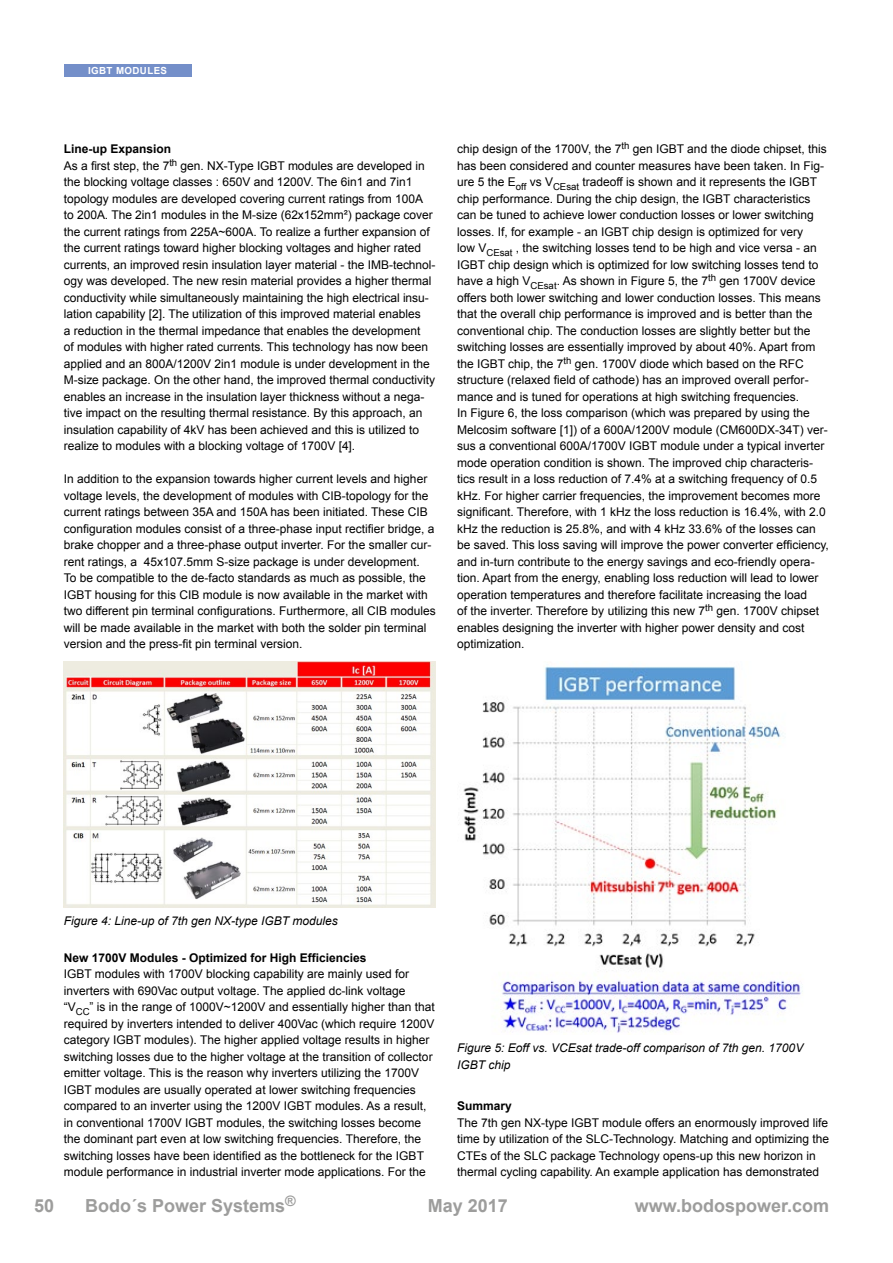
<style>
.page{position:relative;width:893px;height:1263px;background:#fff}
.page>*{position:absolute;margin:0;border:0;box-sizing:border-box;transform-origin:0 0}
.t1{font:700 18px "Arial";color:#9d9d9c}
.t2{font:700 14.4px "Arial";color:#9d9d9c}
.Fließtext{font:12px/16.5px "Arial";color:#000}
.Fließtext-2{font:italic 12px/16.5px "Arial";color:#000}
.Flietext_Überschrift{font:700 12px "Arial";color:#000}
.t3{font:700 9.75px "Arial";letter-spacing:.04em;color:#fff}
</style>
<div class="page">
<div style="left:64px;top:64px;width:127px;height:13px;background:#748fc9"></div>
<img style="left:64px;top:661px;width:372px;height:246px">
<img style="left:463px;top:666px;width:338px;height:369px">
<p class="t3" style="left:88px;top:64px;width:81px">IGBT MODULES</p>
<p class="t3" style="left:103px;top:64px;width:51px">CONTENT</p>
<p class="Flietext_Überschrift" style="left:64px;top:141px;width:109px">Line-up Expansion</p>
<p class="Fließtext" style="left:64px;top:157px;width:373px">As a first step, the 7<sup>th</sup> gen. NX-Type IGBT modules are developed in the blocking voltage classes : 650V and 1200V. The 6in1 and 7in1 topology modules are developed covering current ratings from 100A to 200A. The 2in1 modules in the M-size (62x152mm²) package cover the current ratings from 225A~600A. To realize a further expansion of the current ratings toward higher blocking voltages and higher rated currents, an improved resin insulation layer material - the IMB-technol&shy;ogy was developed. The new resin material provides a higher thermal conductivity while simultaneously maintaining the high electrical insu&shy;lation capability [2]. The utilization of this improved material enables<br>a reduction in the thermal impedance that enables the development<br>of modules with higher rated currents. This technology has now been applied and an 800A/1200V 2in1 module is under development in the M-size package. On the other hand, the improved thermal conductivity enables an increase in the insulation layer thickness without a nega&shy;tive impact on the resulting thermal resistance. By this approach, an insulation capability of 4kV has been achieved and this is utilized to realize to modules with a blocking voltage of 1700V [4].</p>
<p class="Fließtext" style="left:64px;top:471px;width:373px">In addition to the expansion towards higher current levels and higher voltage levels, the development of modules with CIB-topology for the current ratings between 35A and 150A has been initiated. These CIB configuration modules consist of a three-phase input rectifier bridge, a brake chopper and a three-phase output inverter. For the smaller cur&shy;rent ratings, a 45x107.5mm S-size package is under development.<br>To be compatible to the de-facto standards as much as possible, the IGBT housing for this CIB module is now available in the market with two different pin terminal configurations. Furthermore, all CIB modules will be made available in the market with both the solder pin terminal version and the press-fit pin terminal version.</p>
<p class="Fließtext" style="left:457px;top:141px;width:373px">chip design of the 1700V, the 7<sup>th</sup> gen IGBT and the diode chipset, this has been considered and counter measures have been taken. In Fig&shy;ure 5 the E<sub>off</sub> vs V<sub>CEsat</sub> tradeoff is shown and it represents the IGBT chip performance. During the chip design, the IGBT characteristics can be tuned to achieve lower conduction losses or lower switching losses. If, for example - an IGBT chip design is optimized for very<br>low V<sub>CEsat</sub> , the switching losses tend to be high and vice versa - an IGBT chip design which is optimized for low switching losses tend to have a high V<sub>CEsat</sub>. As shown in Figure 5, the 7<sup>th</sup> gen 1700V device offers both lower switching and lower conduction losses. This means that the overall chip performance is improved and is better than the conventional chip. The conduction losses are slightly better but the switching losses are essentially improved by about 40%. Apart from the IGBT chip, the 7<sup>th</sup> gen. 1700V diode which based on the RFC structure (relaxed field of cathode) has an improved overall perfor&shy;mance and is tuned for operations at high switching frequencies.<br>In Figure 6, the loss comparison (which was prepared by using the Melcosim software [1]) of a 600A/1200V module (CM600DX-34T) ver&shy;sus a conventional 600A/1700V IGBT module under a typical inverter mode operation condition is shown. The improved chip characteris&shy;tics result in a loss reduction of 7.4% at a switching frequency of 0.5 kHz. For higher carrier frequencies, the improvement becomes more significant. Therefore, with 1 kHz the loss reduction is 16.4%, with 2.0 kHz the reduction is 25.8%, and with 4 kHz 33.6% of the losses can be saved. This loss saving will improve the power converter efficiency, and in-turn contribute to the energy savings and eco-friendly opera&shy;tion. Apart from the energy, enabling loss reduction will lead to lower operation temperatures and therefore facilitate increasing the load<br>of the inverter. Therefore by utilizing this new 7<sup>th</sup> gen. 1700V chipset enables designing the inverter with higher power density and cost optimization.</p>
<p class="Fließtext-2" style="left:64px;top:912px;width:276px">Figure 4: Line-up of 7th gen NX-type IGBT modules</p>
<p class="Flietext_Überschrift" style="left:64px;top:950px;width:304px">New 1700V Modules - Optimized for High Efficiencies</p>
<p class="Fließtext" style="left:64px;top:966px;width:373px">IGBT modules with 1700V blocking capability are mainly used for inverters with 690Vac output voltage. The applied dc-link voltage “V<sub>CC</sub>” is in the range of 1000V~1200V and essentially higher than that required by inverters intended to deliver 400Vac (which require 1200V category IGBT modules). The higher applied voltage results in higher switching losses due to the higher voltage at the transition of collector emitter voltage. This is the reason why inverters utilizing the 1700V IGBT modules are usually operated at lower switching frequencies compared to an inverter using the 1200V IGBT modules. As a result, in conventional 1700V IGBT modules, the switching losses become the dominant part even at low switching frequencies. Therefore, the switching losses have been identified as the bottleneck for the IGBT module performance in industrial inverter mode applications. For the</p>
<p class="Fließtext-2" style="left:457px;top:1040px;width:348px">Figure 5: Eoff vs. VCEsat trade-off comparison of 7th gen. 1700V<br>IGBT chip</p>
<p class="Flietext_Überschrift" style="left:457px;top:1098px;width:56px">Summary</p>
<p class="Fließtext" style="left:457px;top:1114px;width:373px">The 7th gen NX-type IGBT module offers an enormously improved life time by utilization of the SLC-Technology. Matching and optimizing the CTEs of the SLC package Technology opens-up this new horizon in thermal cycling capability. An example application has demonstrated</p>
<h1 class="t1" style="left:34px;top:1194px;width:22px">50</h1>
<p class="t2" style="left:285px;top:1192px;width:12px">®</p>
<h1 class="t1" style="left:428px;top:1194px;width:82px">May 2017</h1>
<h1 class="t1" style="left:635px;top:1194px;width:196px">www.bodospower.com</h1>
<h1 class="t1" style="left:85px;top:1194px;width:202px">Bodo´s Power Systems</h1>
</div>
